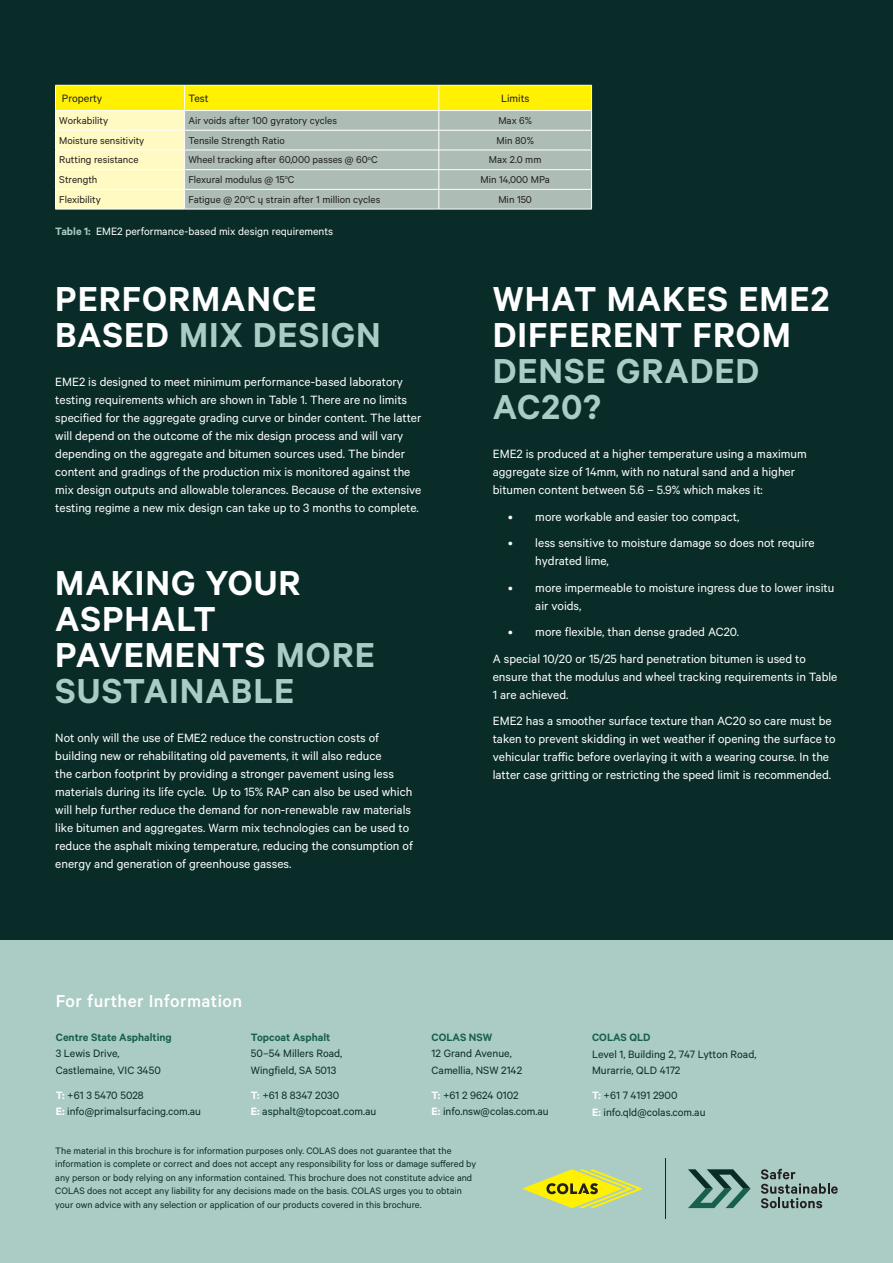
<style>
.page{position:relative;width:893px;height:1263px;background:#fff}
.page>*{position:absolute;margin:0;border:0;box-sizing:border-box;transform-origin:0 0}
.Heading{font:600 39px/36px "Calibre";letter-spacing:.025em;color:#fff}
.Sub-heading{font:500 19.5px "Calibre";letter-spacing:.02em;color:#fff}
.Body{font:13.5px/18px "Calibre";color:#fff}
.Body-2{font:12px/16.5px "Calibre";color:#092c28}
.Body-3{font:12px "Calibre";color:#fff}
.Body-4{font:12px "Calibre";color:#231f20}
.Body-5{font:11.25px "Calibre";color:#231f20}
.Body-6{font:10.5px/13.5px "Calibre";color:#092c28}
.s1{font-weight:600;color:#abccc5}
.s2{color:#abccc5}
.s3{font-weight:600;color:#18604e}
.s4{font-weight:600;color:#fff}
</style>
<div class="page">
<div style="left:0;top:0;width:893px;height:967px;background:#092c28"></div>
<div style="left:0;top:941px;width:893px;height:322px;background:#abccc5"></div>
<svg style="left:55px;top:85px;width:537px;height:124px;background:#d0d497"></svg>
<hr style="left:55px;top:169px;width:130px;height:1px;background:#fff">
<hr style="left:185px;top:169px;width:254px;height:1px;background:#fff">
<hr style="left:439px;top:169px;width:153px;height:1px;background:#fff">
<hr style="left:55px;top:189px;width:130px;height:1px;background:#fff">
<hr style="left:185px;top:189px;width:254px;height:1px;background:#fff">
<hr style="left:439px;top:189px;width:153px;height:1px;background:#fff">
<hr style="left:55px;top:209px;width:130px;height:1px;background:#fff">
<hr style="left:185px;top:209px;width:254px;height:1px;background:#fff">
<hr style="left:439px;top:209px;width:153px;height:1px;background:#fff">
<svg style="left:688px;top:1169px;width:63px;height:39px"></svg>
<svg style="left:761px;top:1169px;width:77px;height:39px"></svg>
<hr style="left:665px;top:1158px;width:1px;height:60px;background:#231f20">
<svg style="left:523px;top:1169px;width:119px;height:39px"></svg>
<p class="Body-4" style="left:62px;top:91px;width:42px">Property</p>
<p class="Body-4" style="left:188px;top:91px;width:22px">Test</p>
<p class="Body-4" style="left:501px;top:91px;width:30px">Limits</p>
<p class="Body-5" style="left:59px;top:114px;width:50px">Workability</p>
<p class="Body-5" style="left:188px;top:114px;width:150px">Air voids after 100 gyratory cycles</p>
<p class="Body-5" style="left:498px;top:114px;width:35px">Max 6%</p>
<p class="Body-5" style="left:59px;top:134px;width:87px">Moisture sensitivity</p>
<p class="Body-5" style="left:188px;top:134px;width:98px">Tensile Strength Ratio</p>
<p class="Body-5" style="left:496px;top:134px;width:39px">Min 80%</p>
<p class="Body-5" style="left:59px;top:153px;width:81px">Rutting resistance</p>
<p class="Body-5" style="left:188px;top:153px;width:191px">Wheel tracking after 60,000 passes @ 60<sup>o</sup>C</p>
<p class="Body-5" style="left:489px;top:153px;width:54px">Max 2.0 mm</p>
<p class="Body-5" style="left:59px;top:173px;width:40px">Strength</p>
<p class="Body-5" style="left:188px;top:173px;width:108px">Flexural modulus @ 15<sup>o</sup>C</p>
<p class="Body-5" style="left:480px;top:173px;width:71px">Min 14,000 MPa</p>
<p class="Body-5" style="left:59px;top:193px;width:43px">Flexibility</p>
<p class="Body-5" style="left:188px;top:193px;width:194px">Fatigue @ 20<sup>o</sup>C ų strain after 1 million cycles</p>
<p class="Body-5" style="left:498px;top:193px;width:35px">Min 150</p>
<p class="Body-3" style="left:55px;top:225px;width:279px"><span class="s1">Table 1:</span> EME2 performance-based mix design requirements</p>
<p class="Heading" style="left:55px;top:280px;width:327px">PERFORMANCE<br>BASED <span class="s2">MIX DESIGN</span></p>
<p class="Body" style="left:55px;top:373px;width:368px">EME2 is designed to meet minimum performance-based laboratory testing requirements which are shown in Table 1. There are no limits specified for the aggregate grading curve or binder content. The latter will depend on the outcome of the mix design process and will vary depending on the aggregate and bitumen sources used. The binder content and gradings of the production mix is monitored against the mix design outputs and allowable tolerances. Because of the extensive testing regime a new mix design can take up to 3 months to complete.</p>
<p class="Heading" style="left:55px;top:563px;width:321px">MAKING YOUR<br>ASPHALT<br>PAVEMENTS <span class="s2">MORE<br>SUSTAINABLE</span></p>
<p class="Body" style="left:55px;top:728px;width:359px">Not only will the use of EME2 reduce the construction costs of building new or rehabilitating old pavements, it will also reduce<br>the carbon footprint by providing a stronger pavement using less materials during its life cycle. Up to 15% RAP can also be used which will help further reduce the demand for non-renewable raw materials like bitumen and aggregates. Warm mix technologies can be used to reduce the asphalt mixing temperature, reducing the consumption of energy and generation of greenhouse gasses.</p>
<p class="Heading" style="left:493px;top:280px;width:338px">WHAT MAKES EME2<br>DIFFERENT FROM<br><span class="s2">DENSE GRADED<br>AC20?</span></p>
<p class="Body" style="left:493px;top:445px;width:316px">EME2 is produced at a higher temperature using a maximum aggregate size of 14mm, with no natural sand and a higher bitumen content between 5.6 – 5.9% which makes it:</p>
<p class="Body" style="left:508px;top:507px;width:233px">• more workable and easier too compact,</p>
<p class="Body" style="left:535px;top:534px;width:281px;text-indent:-27px">• less sensitive to moisture damage so does not require hydrated lime,</p>
<p class="Body" style="left:535px;top:578px;width:301px;text-indent:-27px">• more impermeable to moisture ingress due to lower insitu air voids,</p>
<p class="Body" style="left:508px;top:623px;width:232px">• more flexible, than dense graded AC20.</p>
<p class="Body" style="left:493px;top:649px;width:346px">A special 10/20 or 15/25 hard penetration bitumen is used to ensure that the modulus and wheel tracking requirements in Table<br>1 are achieved.</p>
<p class="Body" style="left:493px;top:712px;width:344px">EME2 has a smoother surface texture than AC20 so care must be taken to prevent skidding in wet weather if opening the surface to vehicular traffic before overlaying it with a wearing course. In the latter case gritting or restricting the speed limit is recommended.</p>
<p class="Sub-heading" style="left:56px;top:990px;width:188px">For further Information</p>
<p class="Body-2" style="left:56px;top:1028px;width:118px"><span class="s3">Centre State Asphalting<br></span>3 Lewis Drive,<br>Castlemaine, VIC 3450</p>
<p class="Body-2" style="left:56px;top:1086px;width:147px"><span class="s4">T:</span> +61 3 5470 5028<br><span class="s4">E:</span> info@primalsurfacing.com.au</p>
<p class="Body-2" style="left:251px;top:1028px;width:93px"><span class="s3">Topcoat Asphalt<br></span>50–54 Millers Road,<br>Wingfield, SA 5013</p>
<p class="Body-2" style="left:251px;top:1086px;width:127px"><span class="s4">T:</span> +61 8 8347 2030<br><span class="s4">E:</span> asphalt@topcoat.com.au</p>
<p class="Body-2" style="left:432px;top:1028px;width:92px"><span class="s3">COLAS NSW<br></span>12 Grand Avenue,<br>Camellia, NSW 2142</p>
<p class="Body-2" style="left:432px;top:1086px;width:119px"><span class="s4">T:</span> +61 2 9624 0102<br><span class="s4">E:</span> info.nsw@colas.com.au</p>
<p class="Body-2" style="left:592px;top:1029px;width:166px"><span class="s3">COLAS QLD<br></span>Level 1, Building 2, 747 Lytton Road,<br>Murarrie, QLD 4172</p>
<p class="Body-2" style="left:592px;top:1087px;width:115px"><span class="s4">T:</span> +61 7 4191 2900<br><span class="s4">E:</span> info.qld@colas.com.au</p>
<p class="Body-6" style="left:55px;top:1143px;width:422px">The material in this brochure is for information purposes only. COLAS does not guarantee that the information is complete or correct and does not accept any responsibility for loss or damage suffered by any person or body relying on any information contained. This brochure does not constitute advice and COLAS does not accept any liability for any decisions made on the basis. COLAS urges you to obtain your own advice with any selection or application of our products covered in this brochure.</p>
</div>
